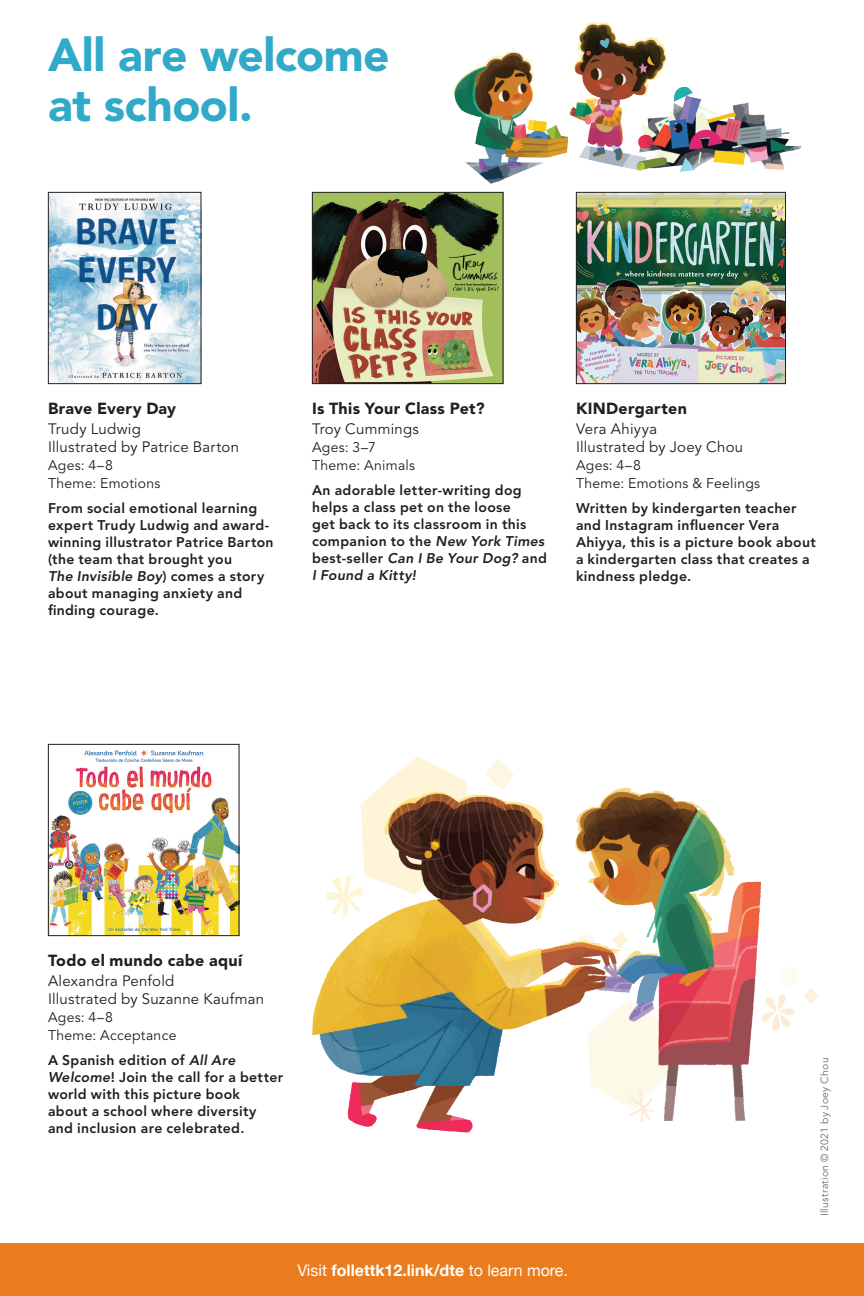
<style>
.page{position:relative;width:864px;height:1296px;background:#fff}
.page>*{position:absolute;margin:0;border:0;box-sizing:border-box;transform-origin:0 0}
.Section_Head{font:900 46px/50px "Avenir LT Pro";letter-spacing:-.01em;color:#31a9c8}
.T2{font:900 16px "Avenir LT Pro";letter-spacing:.02em;color:#231f20}
.t1{font:700 16px "Helvetica Neue";color:#fff}
.A2{font:15px/18px "Avenir LT Pro";letter-spacing:.015em;color:#231f20}
.D2{font:800 14px/17px "Avenir LT Pro";letter-spacing:.025em;color:#231f20}
.is2{font:14px "Avenir LT Pro";letter-spacing:.02em;color:#231f20}
.Credit{font:10.4px "Avenir LT Pro";letter-spacing:.025em;color:#6c6d70}
.s1{font-style:italic}
.s2{font-weight:400}
</style>
<div class="page">
<img style="left:449px;top:22px;width:353px;height:170px">
<img style="left:312px;top:757px;width:506px;height:376px">
<div style="left:0;top:1243px;width:864px;height:53px;background:#ea7c1d"></div>
<img style="left:50px;top:194px;width:149px;height:188px">
<div style="left:48px;top:192px;width:153px;height:192px;border:1px solid #231f20"></div>
<img style="left:314px;top:194px;width:187px;height:188px">
<div style="left:312px;top:192px;width:191px;height:192px;border:1px solid #231f20"></div>
<img style="left:578px;top:194px;width:206px;height:188px">
<div style="left:576px;top:192px;width:210px;height:192px;border:1px solid #231f20"></div>
<img style="left:50px;top:750px;width:187px;height:184px">
<div style="left:48px;top:744px;width:191px;height:192px;border:1px solid #231f20"></div>
<p class="Section_Head" style="left:48px;top:30px;width:343px">All are welcome at school.</p>
<p class="T2" style="left:48px;top:399px;width:130px">Brave Every Day</p>
<p class="A2" style="left:48px;top:420px;width:193px">Trudy Ludwig<br>Illustrated by Patrice Barton</p>
<p class="is2" style="left:48px;top:456px;width:66px">Ages: 4–8</p>
<p class="is2" style="left:48px;top:474px;width:114px">Theme: Emotions</p>
<p class="D2" style="left:48px;top:499px;width:227px">From social emotional learning expert Trudy Ludwig and award&shy;winning illustrator Patrice Barton (the team that brought you<br><span class="s1">The Invisible Boy</span>) comes a story about managing anxiety and finding courage.</p>
<p class="T2" style="left:312px;top:399px;width:174px">Is This Your Class Pet?</p>
<p class="A2" style="left:312px;top:420px;width:108px">Troy Cummings</p>
<p class="is2" style="left:312px;top:438px;width:65px">Ages: 3–7</p>
<p class="is2" style="left:312px;top:456px;width:105px">Theme: Animals</p>
<p class="D2" style="left:312px;top:481px;width:237px">An adorable letter-writing dog helps a class pet on the loose<br>get back to its classroom in this companion to the <span class="s1">New York Times </span>best-seller <span class="s1">Can I Be Your Dog?</span> and<br><span class="s1">I Found a Kitty!</span></p>
<p class="T2" style="left:576px;top:399px;width:112px">KINDergarten</p>
<p class="A2" style="left:576px;top:420px;width:169px">Vera Ahiyya<br>Illustrated by Joey Chou</p>
<p class="is2" style="left:576px;top:456px;width:66px">Ages: 4–8</p>
<p class="is2" style="left:576px;top:474px;width:186px">Theme: Emotions &amp; Feelings</p>
<p class="D2" style="left:576px;top:499px;width:241px">Written by kindergarten teacher and Instagram influencer Vera<br>Ahiyya, this is a picture book about a kindergarten class that creates a kindness pledge.</p>
<p class="T2" style="left:48px;top:951px;width:196px">Todo el mundo cabe aquí</p>
<p class="A2" style="left:48px;top:972px;width:218px">Alexandra Penfold<br>Illustrated by Suzanne Kaufman</p>
<p class="is2" style="left:48px;top:1008px;width:66px">Ages: 4–8</p>
<p class="is2" style="left:48px;top:1026px;width:130px">Theme: Acceptance</p>
<p class="D2" style="left:48px;top:1051px;width:237px">A Spanish edition of <span class="s1">All Are<br>Welcome</span>! Join the call for a better world with this picture book about a school where diversity and inclusion are celebrated.</p>
<p class="t1" style="left:297px;top:1257px;width:272px"><span class="s2">Visit</span> follettk12.link/dte <span class="s2">to learn more.</span></p>
<p class="Credit" style="left:818px;top:1216px;width:160px;rotate:-90deg">Illustration © 2021 by Joey Chou</p>
</div>
